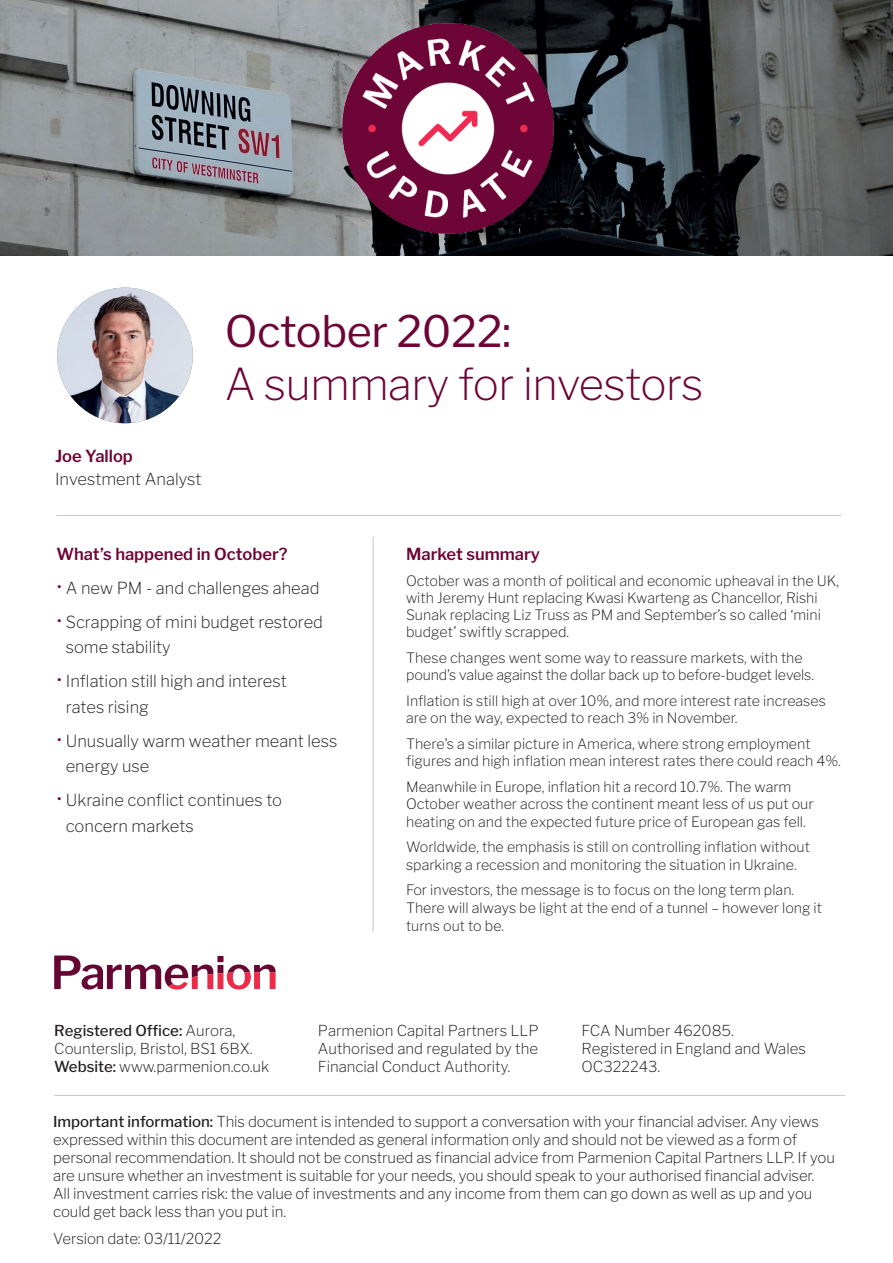
<style>
.page{position:relative;width:893px;height:1263px;background:#fff}
.page>*{position:absolute;margin:0;border:0;box-sizing:border-box;transform-origin:0 0}
.t1{font:200 43.8px "Libre Franklin";letter-spacing:-.01em;color:#6d0537}
.t2{font:43.2px "Libre Franklin";letter-spacing:-.01em;color:#6d0537}
.t3{font:200 16.5px/25.5px "Libre Franklin";color:#231f20}
.t4{font:600 16.5px "Libre Franklin";color:#6d0537}
.t5{font:200 15px/18px "Libre Franklin";letter-spacing:-.01em;color:#231f20}
.t6{font:200 14.25px/17.2px "Libre Franklin";color:#231f20}
.s1{font-size:19.5px;color:#700439}
.s2{font-weight:500}
</style>
<div class="page">
<hr style="left:57px;top:515px;width:784px;height:1px;background:#231f20">
<hr style="left:373px;top:536px;width:1px;height:396px;background:#231f20">
<hr style="left:54px;top:1095px;width:791px;height:1px;background:#231f20">
<svg style="left:54px;top:955px;width:222px;height:34px"></svg>
<img style="left:57px;top:288px;width:136px;height:135px;border-radius:68px">
<img style="left:0;top:0;width:893px;height:255px">
<img style="left:342px;top:22px;width:212px;height:213px">
<p class="t4" style="left:55px;top:446px;width:79px">Joe Yallop</p>
<p class="t3" style="left:55px;top:466px;width:148px">Investment Analyst</p>
<h2 class="t2" style="left:225px;top:305px;width:288px">October 2022:</h2>
<h1 class="t1" style="left:225px;top:357px;width:480px">A summary for investors</h1>
<p class="t4" style="left:56px;top:544px;width:233px">What’s happened in October?</p>
<p class="t3" style="left:56px;top:575px;width:265px"><span class="s1">•</span> A new PM - and challenges ahead</p>
<p class="t3" style="left:66px;top:609px;width:259px;text-indent:-9px"><span class="s1">•</span> Scrapping of mini budget restored some stability</p>
<p class="t3" style="left:66px;top:669px;width:222px;text-indent:-9px"><span class="s1">•</span> Inflation still high and interest rates rising</p>
<p class="t3" style="left:66px;top:728px;width:273px;text-indent:-9px"><span class="s1">•</span> Unusually warm weather meant less energy use</p>
<p class="t3" style="left:66px;top:788px;width:218px;text-indent:-9px"><span class="s1">•</span> Ukraine conflict continues to concern markets</p>
<p class="t4" style="left:406px;top:544px;width:135px">Market summary</p>
<p class="t6" style="left:406px;top:572px;width:435px">October was a month of political and economic upheaval in the UK, with Jeremy Hunt replacing Kwasi Kwarteng as Chancellor, Rishi Sunak replacing Liz Truss as PM and September’s so called ‘mini budget’ swiftly scrapped.</p>
<p class="t6" style="left:406px;top:649px;width:409px">These changes went some way to reassure markets, with the pound’s value against the dollar back up to before-budget levels.</p>
<p class="t6" style="left:406px;top:692px;width:421px">Inflation is still high at over 10%, and more interest rate increases are on the way, expected to reach 3% in November.</p>
<p class="t6" style="left:406px;top:735px;width:436px">There’s a similar picture in America, where strong employment figures and high inflation mean interest rates there could reach 4%.</p>
<p class="t6" style="left:406px;top:778px;width:409px">Meanwhile in Europe, inflation hit a record 10.7%. The warm<br>October weather across the continent meant less of us put our heating on and the expected future price of European gas fell.</p>
<p class="t6" style="left:406px;top:839px;width:405px">Worldwide, the emphasis is still on controlling inflation without sparking a recession and monitoring the situation in Ukraine.</p>
<p class="t6" style="left:406px;top:881px;width:417px;line-height:17.7px">For investors, the message is to focus on the long term plan.<br>There will always be light at the end of a tunnel – however long it turns out to be.</p>
<p class="t5" style="left:54px;top:1021px;width:217px"><span class="s2">Registered Office:</span> Aurora,<br>Counterslip, Bristol, BS1 6BX.<br><span class="s2">Website:</span> www.parmenion.co.uk</p>
<p class="t5" style="left:318px;top:1021px;width:222px;text-align:justify">Parmenion Capital Partners LLP Authorised and regulated by the Financial Conduct Authority.</p>
<p class="t5" style="left:581px;top:1021px;width:226px">FCA Number 462085.<br>Registered in England and Wales<br>OC322243.</p>
<p class="t5" style="left:53px;top:1113px;width:783px"><span class="s2">Important information:</span> This document is intended to support a conversation with your financial adviser. Any views expressed within this document are intended as general information only and should not be viewed as a form of personal recommendation. It should not be construed as financial advice from Parmenion Capital Partners LLP. If you are unsure whether an investment is suitable for your needs, you should speak to your authorised financial adviser.<br>All investment carries risk: the value of investments and any income from them can go down as well as up and you could get back less than you put in.</p>
<p class="t5" style="left:53px;top:1229px;width:170px">Version date: 03/11/2022</p>
</div>
